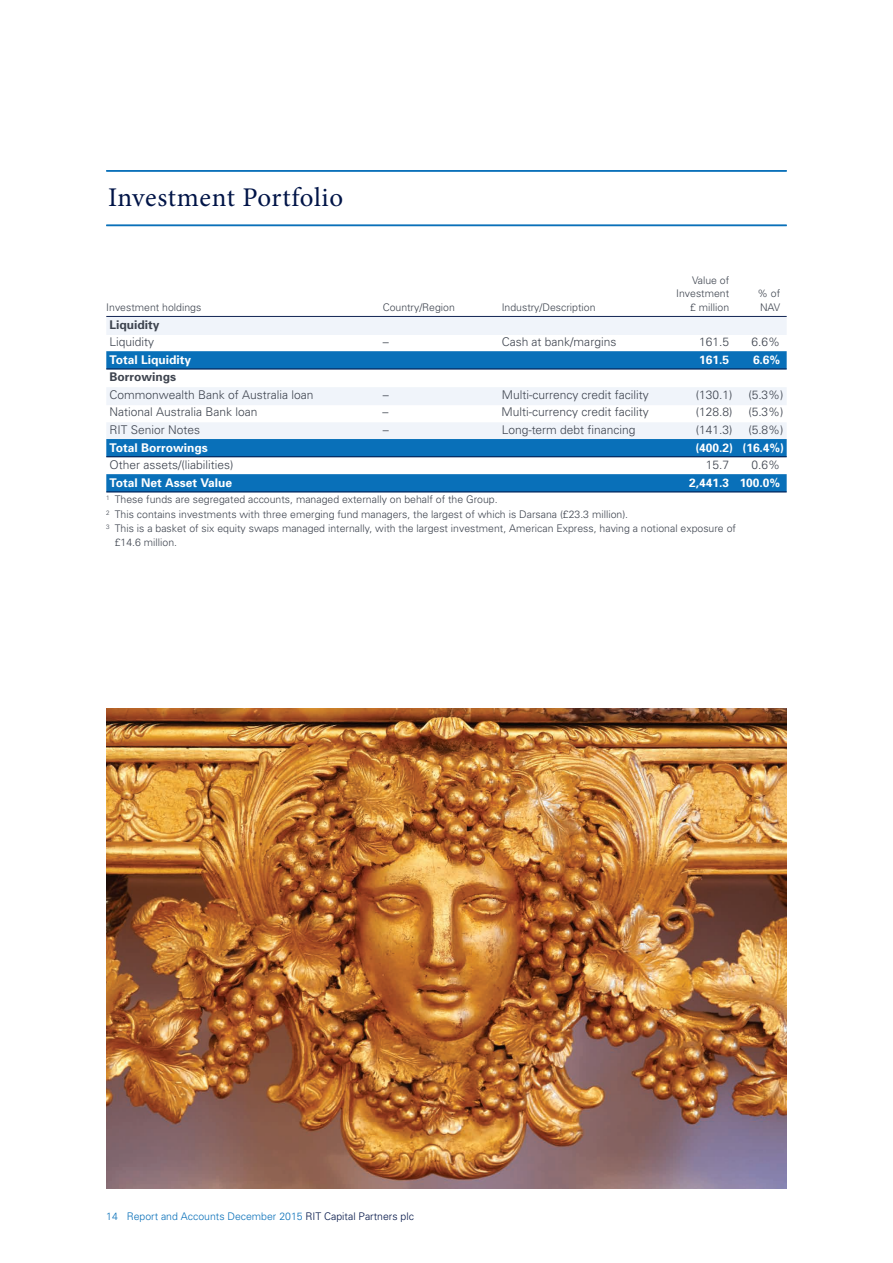
<style>
.page{position:relative;width:893px;height:1263px;background:#fff}
.page>*{position:absolute;margin:0;border:0;box-sizing:border-box;transform-origin:0 0}
.t1{font:27px "Minion Pro";letter-spacing:.025em;color:#001447}
.t2{font:300 12px/17.5px "Univers";color:#3e444f}
.t3{font:700 12px "Univers";color:#fff}
.t4{font:700 12px/17.5px "Univers";color:#3e444f}
.t5{font:300 10.5px/13.5px "Univers";color:#3e444f;text-align:right}
.t6{font:300 10.5px "Univers";color:#0970b9}
.s1{font-weight:300}
.s2{font-weight:700}
.s3{color:#001447}
</style>
<div class="page">
<hr style="left:106px;top:316px;width:681px;height:1px;background:#001447">
<div style="left:106px;top:317px;width:681px;height:18px;background:#f0f4fa"></div>
<div style="left:106px;top:351px;width:681px;height:18px;background:#0970b9"></div>
<hr style="left:106px;top:369px;width:681px;height:1px;background:#001447">
<div style="left:106px;top:387px;width:681px;height:18px;background:#f0f4fa"></div>
<div style="left:106px;top:422px;width:681px;height:18px;background:#f0f4fa"></div>
<div style="left:106px;top:439px;width:681px;height:18px;background:#0970b9"></div>
<hr style="left:106px;top:456px;width:681px;height:1px;background:#001447">
<div style="left:106px;top:474px;width:681px;height:18px;background:#0970b9"></div>
<hr style="left:106px;top:492px;width:681px;height:1px;background:#001447">
<img style="left:106px;top:708px;width:681px;height:480px">
<hr style="left:106px;top:225px;width:681px;height:1px;background:#0970b9">
<hr style="left:106px;top:170px;width:681px;height:2px;background:#0970b9">
<p class="t1" style="left:108px;top:179px;width:237px">Investment Portfolio</p>
<p class="t5" style="left:676px;top:273px;width:55px">Value of<br>Investment</p>
<p class="t5" style="left:757px;top:287px;width:24px">% of</p>
<p class="t5" style="left:106px;top:300px;width:96px">Investment holdings</p>
<p class="t5" style="left:383px;top:300px;width:74px">Country/Region</p>
<p class="t5" style="left:502px;top:300px;width:95px">Industry/Description</p>
<p class="t5" style="left:690px;top:300px;width:41px">£ million</p>
<p class="t5" style="left:760px;top:300px;width:22px">NAV</p>
<p class="t4" style="left:110px;top:315px;width:51px">Liquidity<br><span class="s1">Liquidity</span></p>
<p class="t2" style="left:383px;top:333px;width:7px">–</p>
<p class="t2" style="left:502px;top:333px;width:116px">Cash at bank/margins</p>
<p class="t2" style="left:699px;top:333px;width:31px">161.5</p>
<p class="t2" style="left:752px;top:333px;width:30px">6.6%</p>
<p class="t3" style="left:110px;top:352px;width:83px">Total Liquidity</p>
<p class="t3" style="left:699px;top:352px;width:31px">161.5</p>
<p class="t3" style="left:753px;top:352px;width:29px">6.6%</p>
<p class="t2" style="left:110px;top:368px;width:205px"><span class="s2">Borrowings<br></span>Commonwealth Bank of Australia loan</p>
<p class="t2" style="left:383px;top:385px;width:7px">–</p>
<p class="t2" style="left:502px;top:385px;width:149px">Multi-currency credit facility</p>
<p class="t2" style="left:696px;top:385px;width:38px">(130.1)</p>
<p class="t2" style="left:748px;top:385px;width:37px">(5.3%)</p>
<p class="t2" style="left:110px;top:403px;width:149px">National Australia Bank loan</p>
<p class="t2" style="left:383px;top:403px;width:7px">–</p>
<p class="t2" style="left:502px;top:403px;width:149px">Multi-currency credit facility</p>
<p class="t2" style="left:696px;top:403px;width:38px">(128.8)</p>
<p class="t2" style="left:748px;top:403px;width:37px">(5.3%)</p>
<p class="t2" style="left:110px;top:421px;width:92px">RIT Senior Notes</p>
<p class="t2" style="left:383px;top:421px;width:7px">–</p>
<p class="t2" style="left:502px;top:421px;width:135px">Long-term debt financing</p>
<p class="t2" style="left:696px;top:421px;width:38px">(141.3)</p>
<p class="t2" style="left:748px;top:421px;width:37px">(5.8%)</p>
<p class="t3" style="left:110px;top:439px;width:100px">Total Borrowings</p>
<p class="t3" style="left:695px;top:439px;width:90px">(400.2) (16.4%)</p>
<p class="t2" style="left:110px;top:456px;width:125px">Other assets/(liabilities)</p>
<p class="t2" style="left:706px;top:456px;width:25px">15.7</p>
<p class="t2" style="left:752px;top:456px;width:30px">0.6%</p>
<p class="t3" style="left:110px;top:475px;width:124px">Total Net Asset Value</p>
<p class="t3" style="left:689px;top:475px;width:92px">2,441.3 100.0%</p>
<p class="t5" style="left:106px;top:493px;width:393px"><sup>1</sup> These funds are segregated accounts, managed externally on behalf of the Group.</p>
<p class="t5" style="left:106px;top:507px;width:523px"><sup>2</sup> This contains investments with three emerging fund managers, the largest of which is Darsana (£23.3 million).</p>
<p class="t5" style="left:106px;top:521px;width:631px"><sup>3</sup> This is a basket of six equity swaps managed internally, with the largest investment, American Express, having a notional exposure of</p>
<p class="t5" style="left:115px;top:535px;width:64px">£14.6 million.</p>
<p class="t6" style="left:106px;top:1209px;width:309px">14 Report and Accounts December 2015 <span class="s3">RIT Capital Partners plc</span></p>
</div>
